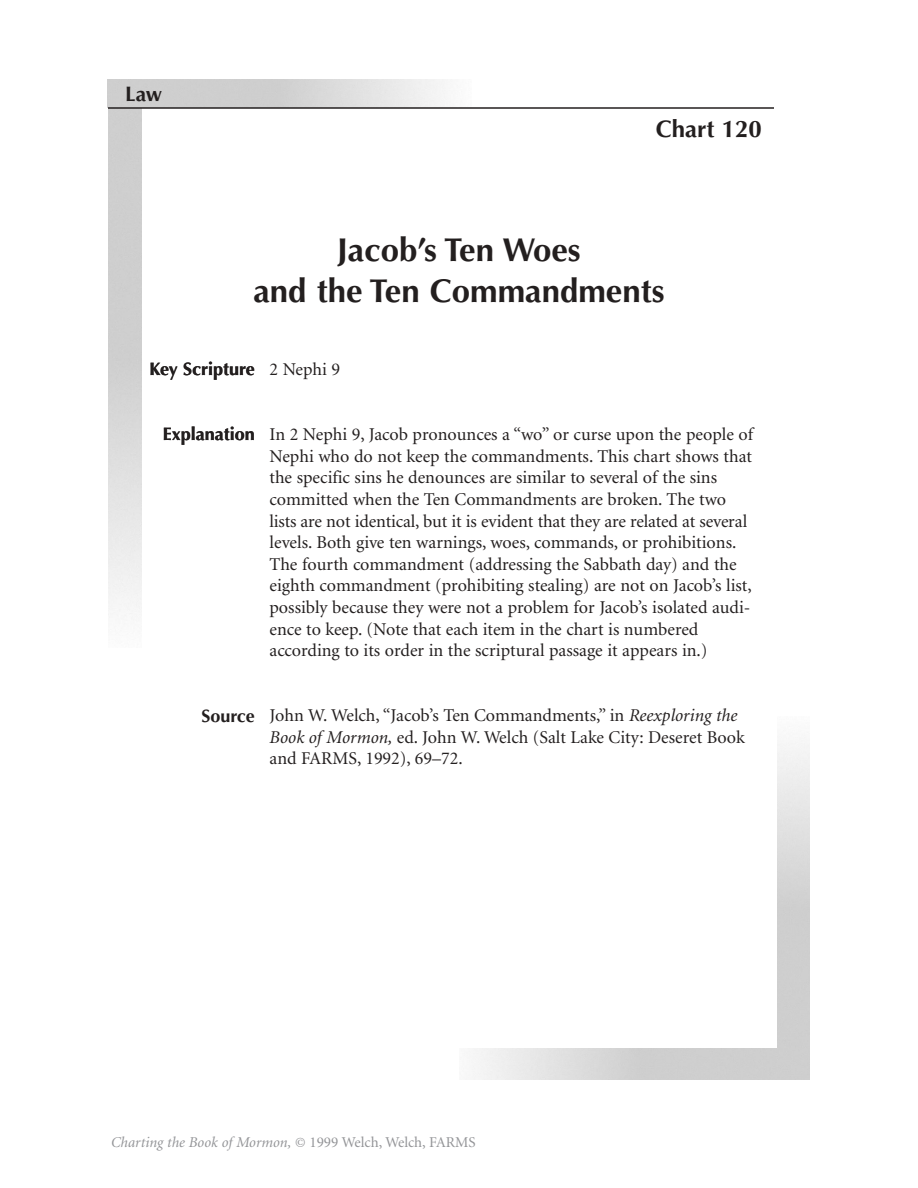
<style>
.page{position:relative;width:918px;height:1188px;background:#fff}
.page>*{position:absolute;margin:0;border:0;box-sizing:border-box;transform-origin:0 0}
.t1{font:700 33px/40.5px "Optima";color:#231f1f;text-align:center}
.t2{font:700 24px "Optima";color:#231f1f}
.t3{font:700 21px "Optima";color:#231f1f}
.t4{font:18px/21.6px "Minion";color:#231f1f}
.t5{font:700 18px "Optima";color:#231f1f}
.t6{font:italic 15px "Minion";color:#939497}
.s1{font-style:italic}
.s2{font-style:normal}
</style>
<div class="page">
<hr style="left:108px;top:107px;width:666px;height:2px;background:#231f1f">
<p class="t3" style="left:125px;top:85px;width:38px">Law</p>
<h2 class="t2" style="left:656px;top:118px;width:108px">Chart 120</h2>
<h1 class="t1" style="left:253px;top:233px;width:413px">Jacob’s Ten Woes<br>and the Ten Commandments</h1>
<p class="t5" style="left:149px;top:361px;width:107px">Key Scripture</p>
<p class="t4" style="left:270px;top:360px;width:72px">2 Nephi 9</p>
<p class="t5" style="left:163px;top:427px;width:94px">Explanation</p>
<p class="t4" style="left:270px;top:425px;width:485px">In 2 Nephi 9, Jacob pronounces a “wo” or curse upon the people of Nephi who do not keep the commandments. This chart shows that the specific sins he denounces are similar to several of the sins committed when the Ten Commandments are broken. The two lists are not identical, but it is evident that they are related at several levels. Both give ten warnings, woes, commands, or prohibitions.<br>The fourth commandment (addressing the Sabbath day) and the eighth commandment (prohibiting stealing) are not on Jacob’s list, possibly because they were not a problem for Jacob’s isolated audi&shy;ence to keep. (Note that each item in the chart is numbered according to its order in the scriptural passage it appears in.)</p>
<p class="t5" style="left:202px;top:708px;width:55px">Source</p>
<p class="t4" style="left:269px;top:706px;width:477px">John W. Welch, “Jacob’s Ten Commandments,” in <span class="s1">Reexploring the<br>Book of Mormon,</span> ed. John W. Welch (Salt Lake City: Deseret Book and FARMS, 1992), 69–72.</p>
<p class="t6" style="left:111px;top:1136px;width:366px">Charting the Book of Mormon, <span class="s2">© 1999 Welch, Welch, FARMS</span></p>
</div>
